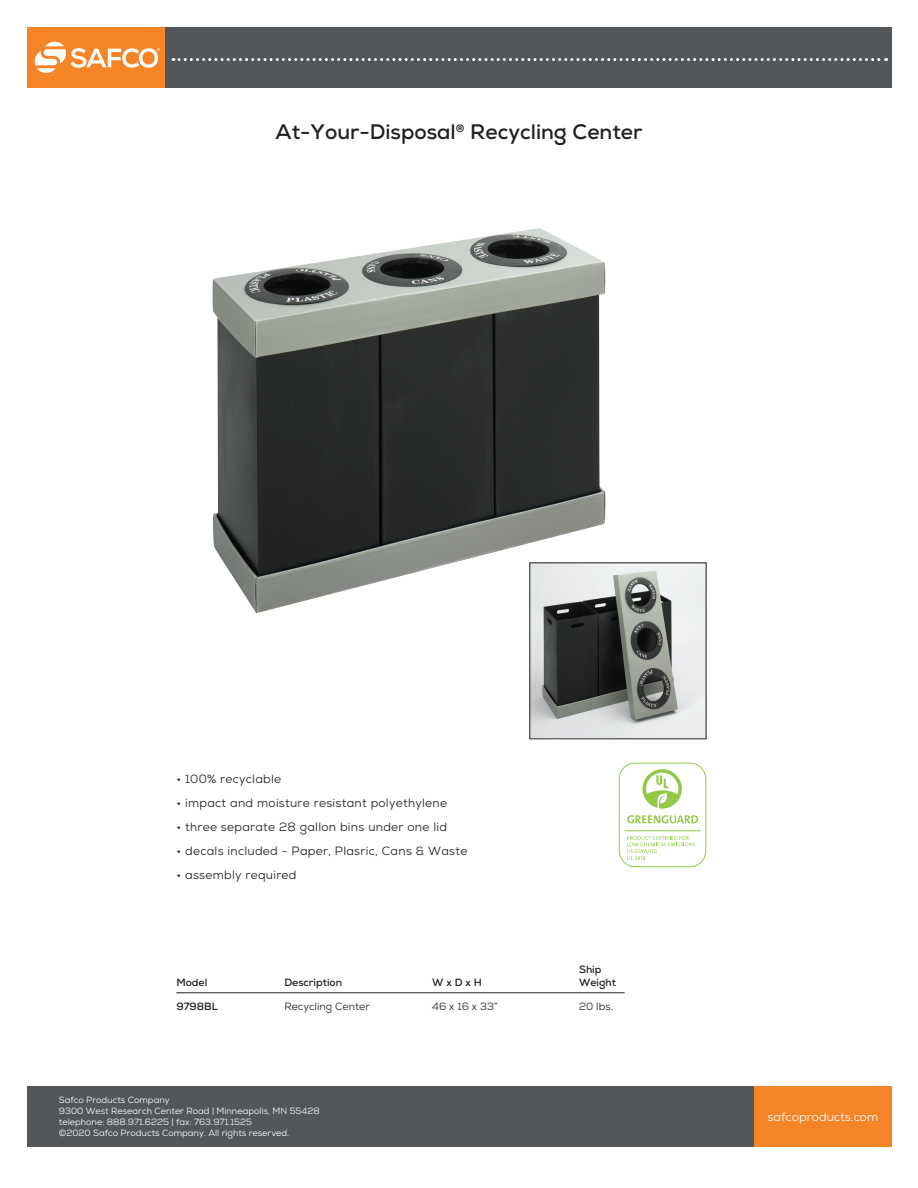
<style>
.page{position:relative;width:918px;height:1188px;background:#fff}
.page>*{position:absolute;margin:0;border:0;box-sizing:border-box;transform-origin:0 0}
.t1{font:700 21px "Nexa";color:#231f20}
.t2{font:12px "Nexa";letter-spacing:.02em;color:#231f20}
.t3{font:12px "Nexa";color:#fff}
.t4{font:700 10.5px "Nexa";color:#231f20}
.t5{font:10.5px "Nexa";color:#231f20}
.t6{font:9px/10.8px "Nexa";color:#fff}
</style>
<div class="page">
<div style="left:753px;top:1086px;width:139px;height:60px;background:#f58427"></div>
<div style="left:27px;top:1086px;width:726px;height:60px;background:#535759"></div>
<div style="left:27px;top:27px;width:138px;height:61px;background:#f58427"></div>
<div style="left:165px;top:27px;width:726px;height:61px;background:#535759"></div>
<svg style="left:173px;top:58px;width:714px;height:3px"></svg>
<svg style="left:34px;top:41px;width:126px;height:32px"></svg>
<hr style="left:176px;top:992px;width:564px;height:1px;background:#231f20">
<img style="left:212px;top:228px;width:394px;height:385px">
<img style="left:531px;top:564px;width:173px;height:173px">
<div style="left:619px;top:763px;width:87px;height:104px;border:1px solid #92c947;border-radius:16px"></div>
<svg style="left:643px;top:769px;width:39px;height:40px"></svg>
<svg style="left:627px;top:836px;width:68px;height:24px"></svg>
<hr style="left:625px;top:830px;width:76px;height:1px;background:#92c947">
<svg style="left:627px;top:815px;width:71px;height:8px"></svg>
<div style="left:625px;top:927px;width:190px;height:121px;background:#fff"></div>
<h1 class="t1" style="left:276px;top:118px;width:368px">At-Your-Disposal<sup>®</sup> Recycling Center</h1>
<h2 class="t2" style="left:177px;top:771px;width:106px">• 100% recyclable</h2>
<h2 class="t2" style="left:177px;top:795px;width:272px">• impact and moisture resistant polyethylene</h2>
<h2 class="t2" style="left:177px;top:819px;width:272px">• three separate 28 gallon bins under one lid</h2>
<h2 class="t2" style="left:177px;top:843px;width:292px">• decals included - Paper, Plasric, Cans &amp; Waste</h2>
<h2 class="t2" style="left:177px;top:867px;width:121px">• assembly required</h2>
<p class="t4" style="left:579px;top:963px;width:24px">Ship</p>
<p class="t4" style="left:176px;top:975px;width:33px">Model</p>
<p class="t4" style="left:284px;top:975px;width:59px">Description</p>
<p class="t4" style="left:432px;top:975px;width:51px">W x D x H</p>
<p class="t4" style="left:579px;top:975px;width:38px">Weight</p>
<p class="t4" style="left:176px;top:1000px;width:43px">9798BL</p>
<p class="t5" style="left:284px;top:1000px;width:87px">Recycling Center</p>
<p class="t5" style="left:432px;top:1000px;width:67px">46 x 16 x 33”</p>
<p class="t5" style="left:579px;top:1000px;width:36px">20 lbs.</p>
<p class="t6" style="left:59px;top:1095px;width:262px">Safco Products Company<br>9300 West Research Center Road | Minneapolis, MN 55428 telephone: 888.971.6225 | fax: 763.971.1525<br>©2020 Safco Products Company. All rights reserved.</p>
<h2 class="t3" style="left:767px;top:1109px;width:112px">safcoproducts.com</h2>
</div>
